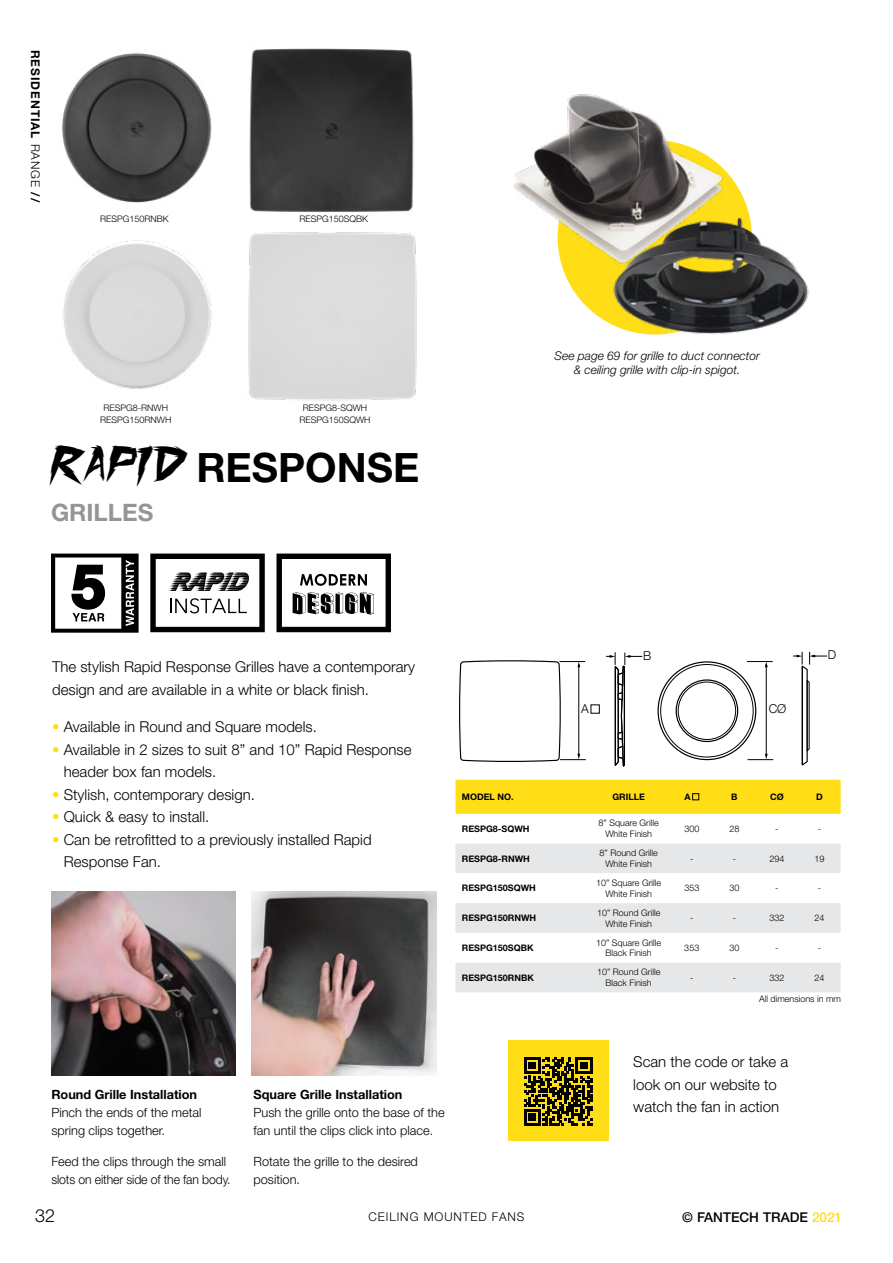
<style>
.page{position:relative;width:893px;height:1263px;background:#fff}
.page>*{position:absolute;margin:0;border:0;box-sizing:border-box;transform-origin:0 0}
.t1{font:700 40.5px "Helvetica Neue LT Std";color:#000}
.t2{font:700 24px "Helvetica Neue LT Std";color:#949598}
.t3{font:300 18px "Helvetica Neue LT Std";color:#000}
.t4{font:300 15px/22.5px "Helvetica Neue LT Std";color:#000}
.t5{font:500 13.5px "Helvetica Neue LT Std";color:#000}
.t6{font:300 12.75px/18px "Helvetica Neue LT Std";color:#000}
.t7{font:700 12.75px "Helvetica Neue LT Std";color:#000}
.t8{font:300 12.15px "Helvetica Neue";color:#000}
.t9{font:italic 300 12px/14.4px "Helvetica Neue LT Std";color:#000;text-align:center}
.t10{font:700 12px "Helvetica Neue LT Std";letter-spacing:.075em;color:#000}
.t11{font:300 12px "Helvetica Neue LT Std";letter-spacing:.075em;color:#000}
.t12{font:300 9px/10.8px "Helvetica Neue LT Std";color:#000;text-align:center}
.t13{font:700 9px "Helvetica Neue LT Std";color:#000}
.s1{font-weight:300}
.s2{font-family:"Fighting Spiritturbo";font-weight:400}
.s3{color:#ffde17}
.s4{font-family:"Helvetica Neue LT Std";font-size:12.3px}
</style>
<div class="page">
<div style="left:508px;top:1040px;width:101px;height:101px;background:#ffde17"></div>
<svg style="left:524px;top:1057px;width:68px;height:68px"></svg>
<img style="left:62px;top:53px;width:127px;height:150px">
<img style="left:62px;top:240px;width:130px;height:149px">
<img style="left:189px;top:48px;width:225px;height:164px">
<img style="left:192px;top:232px;width:225px;height:169px">
<img style="left:51px;top:891px;width:185px;height:184px">
<svg style="left:276px;top:554px;width:115px;height:78px"></svg>
<svg style="left:150px;top:554px;width:115px;height:78px"></svg>
<img style="left:252px;top:891px;width:185px;height:184px">
<svg style="left:606px;top:652px;width:36px;height:115px"></svg>
<svg style="left:793px;top:652px;width:34px;height:114px"></svg>
<hr style="left:766px;top:664px;width:1px;height:91px;background:#000">
<svg style="left:747px;top:754px;width:26px;height:6px"></svg>
<svg style="left:747px;top:661px;width:26px;height:6px"></svg>
<div style="left:676px;top:679px;width:62px;height:63px;border:1px solid #000;border-radius:50%"></div>
<div style="left:678px;top:682px;width:58px;height:58px;border:1px solid #000;border-radius:50%"></div>
<svg style="left:459px;top:660px;width:127px;height:102px"></svg>
<div style="left:455px;top:780px;width:386px;height:34px;background:#ffde17"></div>
<div style="left:455px;top:843px;width:386px;height:149px;background:#e6e7e8"></div>
<svg style="left:455px;top:873px;width:386px;height:90px"></svg>
<div style="left:692px;top:793px;width:7px;height:7px;border:1px solid #000"></div>
<svg style="left:51px;top:554px;width:88px;height:79px"></svg>
<div style="left:558px;top:140px;width:194px;height:195px;background:#ffde17;border-radius:50%"></div>
<img style="left:514px;top:94px;width:213px;height:170px">
<img style="left:608px;top:204px;width:201px;height:131px">
<p class="t10" style="left:43px;top:50px;width:154px;rotate:90deg">RESIDENTIAL <span class="s1">RANGE</span> //</p>
<p class="t12" style="left:100px;top:213px;width:70px">RESPG150RNBK</p>
<p class="t12" style="left:299px;top:213px;width:70px">RESPG150SQBK</p>
<p class="t12" style="left:100px;top:401px;width:73px;line-height:12.5px">RESPG8-RNWH<br>RESPG150RNWH</p>
<p class="t12" style="left:299px;top:401px;width:73px;line-height:12.5px">RESPG8-SQWH<br>RESPG150SQWH</p>
<h1 class="t1" style="left:50px;top:442px;width:371px"><span class="s2">RAPID</span> RESPONSE</h1>
<h2 class="t2" style="left:51px;top:498px;width:104px">GRILLES</h2>
<p class="t9" style="left:555px;top:348px;width:207px">See page 69 for grille to duct connector &amp; ceiling grille with clip-in spigot.</p>
<p class="t4" style="left:52px;top:655px;width:365px">The stylish Rapid Response Grilles have a contemporary design and are available in a white or black finish.</p>
<p class="t4" style="left:52px;top:715px;width:266px"><span class="s3">•</span> Available in Round and Square models.</p>
<p class="t4" style="left:64px;top:738px;width:349px;text-indent:-12px"><span class="s3">•</span> Available in 2 sizes to suit 8” and 10” Rapid Response header box fan models.</p>
<p class="t4" style="left:52px;top:783px;width:204px"><span class="s3">•</span> Stylish, contemporary design.</p>
<p class="t4" style="left:52px;top:805px;width:159px"><span class="s3">•</span> Quick &amp; easy to install.</p>
<p class="t4" style="left:64px;top:828px;width:309px;text-indent:-12px"><span class="s3">•</span> Can be retrofitted to a previously installed Rapid<br>Response Fan.</p>
<p class="t8" style="left:643px;top:646px;width:10px">B</p>
<p class="t8" style="left:828px;top:645px;width:10px">D</p>
<p class="t8" style="left:581px;top:699px;width:9px">A</p>
<p class="t8" style="left:769px;top:699px;width:19px">C<span class="s4">Ø</span></p>
<p class="t13" style="left:462px;top:791px;width:53px">MODEL NO.</p>
<p class="t13" style="left:612px;top:791px;width:34px">GRILLE</p>
<p class="t13" style="left:684px;top:791px;width:8px">A</p>
<p class="t13" style="left:731px;top:791px;width:8px">B</p>
<p class="t13" style="left:770px;top:791px;width:15px">CØ</p>
<p class="t13" style="left:816px;top:791px;width:8px">D</p>
<p class="t13" style="left:462px;top:823px;width:69px">RESPG8-SQWH</p>
<p class="t12" style="left:599px;top:818px;width:62px">8” Square Grille<br>White Finish</p>
<p class="t12" style="left:684px;top:823px;width:17px">300</p>
<p class="t12" style="left:729px;top:823px;width:12px">28</p>
<p class="t12" style="left:775px;top:823px;width:5px">-</p>
<p class="t12" style="left:818px;top:823px;width:5px">-</p>
<p class="t13" style="left:462px;top:853px;width:70px">RESPG8-RNWH</p>
<p class="t12" style="left:599px;top:847px;width:60px">8” Round Grille<br>White Finish</p>
<p class="t12" style="left:690px;top:853px;width:5px">-</p>
<p class="t12" style="left:733px;top:853px;width:5px">-</p>
<p class="t12" style="left:769px;top:853px;width:17px">294</p>
<p class="t12" style="left:814px;top:853px;width:12px">19</p>
<p class="t13" style="left:462px;top:883px;width:76px">RESPG150SQWH</p>
<p class="t12" style="left:596px;top:877px;width:67px">10” Square Grille<br>White Finish</p>
<p class="t12" style="left:684px;top:883px;width:17px">353</p>
<p class="t12" style="left:729px;top:883px;width:12px">30</p>
<p class="t12" style="left:775px;top:883px;width:5px">-</p>
<p class="t12" style="left:818px;top:883px;width:5px">-</p>
<p class="t13" style="left:462px;top:912px;width:76px">RESPG150RNWH</p>
<p class="t12" style="left:597px;top:907px;width:65px">10” Round Grille<br>White Finish</p>
<p class="t12" style="left:690px;top:912px;width:5px">-</p>
<p class="t12" style="left:733px;top:912px;width:5px">-</p>
<p class="t12" style="left:769px;top:912px;width:17px">332</p>
<p class="t12" style="left:814px;top:912px;width:12px">24</p>
<p class="t13" style="left:462px;top:942px;width:73px">RESPG150SQBK</p>
<p class="t12" style="left:596px;top:937px;width:67px">10” Square Grille<br>Black Finish</p>
<p class="t12" style="left:684px;top:942px;width:17px">353</p>
<p class="t12" style="left:729px;top:942px;width:12px">30</p>
<p class="t12" style="left:775px;top:942px;width:5px">-</p>
<p class="t12" style="left:818px;top:942px;width:5px">-</p>
<p class="t13" style="left:462px;top:972px;width:74px">RESPG150RNBK</p>
<p class="t12" style="left:597px;top:966px;width:65px">10” Round Grille<br>Black Finish</p>
<p class="t12" style="left:690px;top:972px;width:5px">-</p>
<p class="t12" style="left:733px;top:972px;width:5px">-</p>
<p class="t12" style="left:769px;top:972px;width:17px">332</p>
<p class="t12" style="left:814px;top:972px;width:12px">24</p>
<p class="t12" style="left:759px;top:993px;width:83px">All dimensions in mm</p>
<p class="t7" style="left:51px;top:1087px;width:147px">Round Grille Installation</p>
<p class="t6" style="left:51px;top:1103px;width:152px">Pinch the ends of the metal spring clips together.</p>
<p class="t6" style="left:51px;top:1152px;width:181px">Feed the clips through the small slots on either side of the fan body.</p>
<p class="t7" style="left:254px;top:1087px;width:150px">Square Grille Installation</p>
<p class="t6" style="left:254px;top:1103px;width:193px">Push the grille onto the base of the fan until the clips click into place.</p>
<p class="t6" style="left:254px;top:1152px;width:166px">Rotate the grille to the desired position.</p>
<p class="t4" style="left:633px;top:1050px;width:157px">Scan the code or take a look on our website to watch the fan in action</p>
<p class="t3" style="left:35px;top:1205px;width:22px">32</p>
<p class="t5" style="left:682px;top:1209px;width:161px">© FANTECH TRADE <span class="s3">2021</span></p>
<p class="t11" style="left:368px;top:1209px;width:158px">CEILING MOUNTED FANS</p>
</div>
